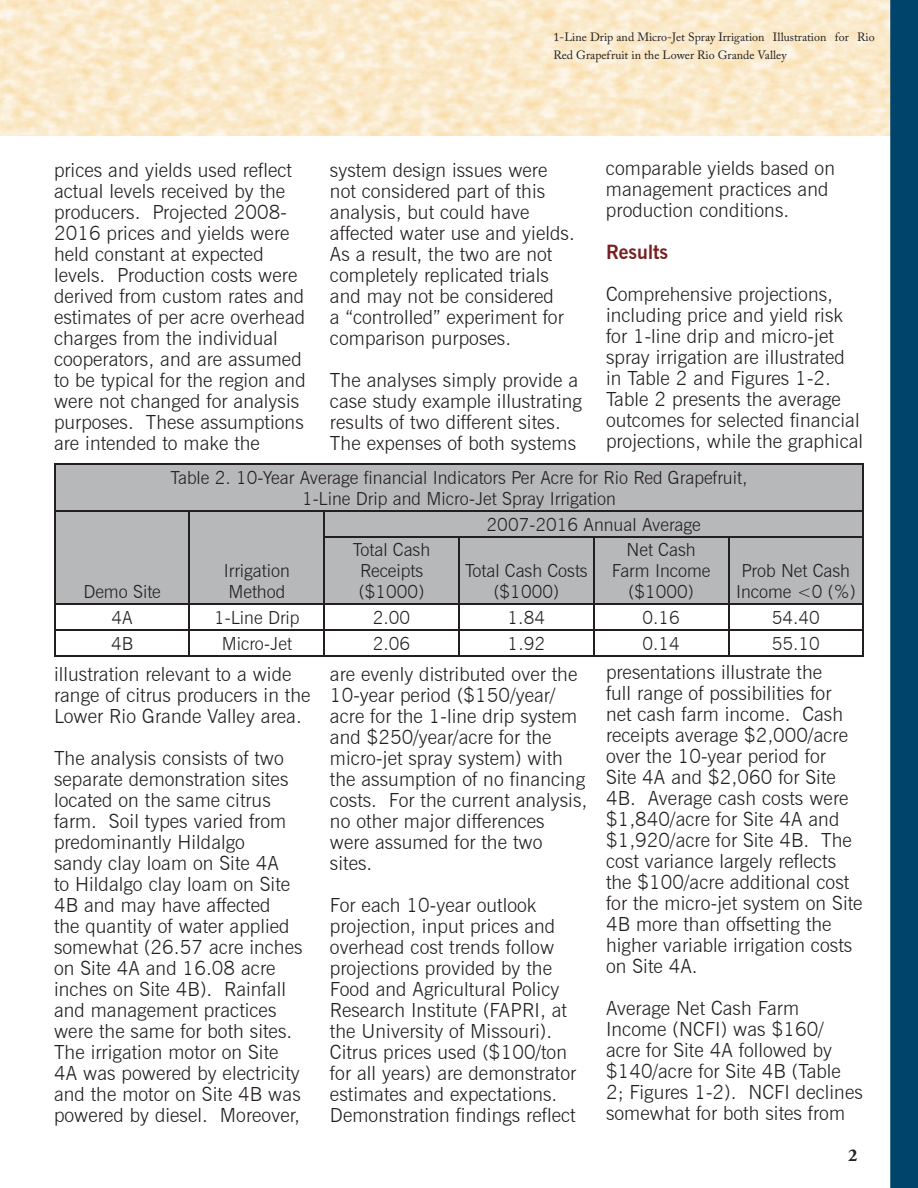
<style>
.page{position:relative;width:918px;height:1188px;background:#fff}
.page>*{position:absolute;margin:0;border:0;box-sizing:border-box;transform-origin:0 0}
.t1{font:300 19.5px/21px "News Gothic BT";letter-spacing:.005em;color:#231f20}
.t2{font:700 19.5px "News Gothic BT";letter-spacing:.005em;color:#762123}
.t3{font:300 18px/21px "News Gothic BT";color:#231f20;text-align:center}
.t4{font:700 18px "Adobe Garamond Pro";color:#231f20}
.t5{font:12px/18px "Adobe Caslon Pro";color:#231f20}
</style>
<div class="page">
<img style="left:0;top:1px;width:635px;height:135px">
<img style="left:635px;top:1px;width:255px;height:135px">
<svg style="left:890px;top:0;width:28px;height:1188px;background:#084a6f"></svg>
<div style="left:55px;top:465px;width:807px;height:139px;background:#b6b8ba"></div>
<hr style="left:54px;top:464px;width:135px;height:1px;background:#231f20">
<hr style="left:54px;top:465px;width:1px;height:45px;background:#231f20">
<hr style="left:189px;top:464px;width:675px;height:1px;background:#231f20">
<hr style="left:862px;top:465px;width:2px;height:45px;background:#231f20">
<hr style="left:54px;top:510px;width:135px;height:2px;background:#231f20">
<svg style="left:54px;top:512px;width:1px;height:25px"></svg>
<hr style="left:189px;top:510px;width:135px;height:2px;background:#231f20">
<svg style="left:189px;top:512px;width:1px;height:25px"></svg>
<hr style="left:324px;top:510px;width:135px;height:2px;background:#231f20">
<svg style="left:324px;top:512px;width:1px;height:24px"></svg>
<hr style="left:459px;top:510px;width:405px;height:2px;background:#231f20">
<hr style="left:862px;top:512px;width:2px;height:24px;background:#231f20">
<hr style="left:54px;top:537px;width:1px;height:67px;background:#231f20">
<hr style="left:189px;top:537px;width:1px;height:67px;background:#231f20">
<hr style="left:324px;top:536px;width:135px;height:1px;background:#231f20">
<hr style="left:324px;top:537px;width:1px;height:67px;background:#231f20">
<hr style="left:459px;top:536px;width:135px;height:1px;background:#231f20">
<hr style="left:458px;top:537px;width:2px;height:67px;background:#231f20">
<hr style="left:594px;top:536px;width:135px;height:1px;background:#231f20">
<hr style="left:593px;top:537px;width:1px;height:67px;background:#231f20">
<hr style="left:729px;top:536px;width:135px;height:1px;background:#231f20">
<hr style="left:728px;top:537px;width:1px;height:67px;background:#231f20">
<hr style="left:862px;top:537px;width:2px;height:67px;background:#231f20">
<hr style="left:54px;top:604px;width:135px;height:1px;background:#231f20">
<hr style="left:189px;top:604px;width:135px;height:1px;background:#231f20">
<hr style="left:324px;top:604px;width:135px;height:1px;background:#231f20">
<hr style="left:459px;top:604px;width:135px;height:1px;background:#231f20">
<hr style="left:458px;top:605px;width:2px;height:24px;background:#231f20">
<hr style="left:594px;top:604px;width:135px;height:1px;background:#231f20">
<hr style="left:729px;top:604px;width:135px;height:1px;background:#231f20">
<hr style="left:862px;top:605px;width:2px;height:24px;background:#231f20">
<hr style="left:54px;top:629px;width:135px;height:2px;background:#231f20">
<svg style="left:54px;top:605px;width:1px;height:50px"></svg>
<hr style="left:189px;top:629px;width:135px;height:2px;background:#231f20">
<svg style="left:189px;top:605px;width:1px;height:50px"></svg>
<hr style="left:324px;top:629px;width:135px;height:2px;background:#231f20">
<svg style="left:324px;top:605px;width:1px;height:50px"></svg>
<hr style="left:459px;top:629px;width:135px;height:2px;background:#231f20">
<hr style="left:458px;top:631px;width:2px;height:24px;background:#231f20">
<hr style="left:594px;top:629px;width:135px;height:2px;background:#231f20">
<svg style="left:593px;top:605px;width:1px;height:50px"></svg>
<hr style="left:729px;top:629px;width:135px;height:2px;background:#231f20">
<svg style="left:728px;top:605px;width:1px;height:50px"></svg>
<hr style="left:862px;top:631px;width:2px;height:24px;background:#231f20">
<hr style="left:54px;top:655px;width:810px;height:1px;background:#231f20">
<p class="t5" style="left:554px;top:29px;width:323px">1-Line Drip and Micro-Jet Spray Irrigation Illustration for Rio<br>Red Grapefruit in the Lower Rio Grande Valley</p>
<p class="t1" style="left:54px;top:159px;width:253px">prices and yields used reflect actual levels received by the producers. Projected 2008-<br>2016 prices and yields were held constant at expected levels. Production costs were derived from custom rates and estimates of per acre overhead charges from the individual cooperators, and are assumed to be typical for the region and were not changed for analysis purposes. These assumptions are intended to make the</p>
<p class="t1" style="left:330px;top:159px;width:246px">system design issues were not considered part of this analysis, but could have affected water use and yields.<br>As a result, the two are not completely replicated trials and may not be considered<br>a “controlled” experiment for comparison purposes.</p>
<p class="t1" style="left:330px;top:369px;width:253px">The analyses simply provide a case study example illustrating results of two different sites.<br>The expenses of both systems</p>
<p class="t1" style="left:606px;top:158px;width:231px">comparable yields based on management practices and production conditions.</p>
<p class="t2" style="left:606px;top:241px;width:64px">Results</p>
<p class="t1" style="left:606px;top:284px;width:259px">Comprehensive projections, including price and yield risk for 1-line drip and micro-jet spray irrigation are illustrated in Table 2 and Figures 1-2.<br>Table 2 presents the average outcomes for selected financial projections, while the graphical</p>
<p class="t3" style="left:171px;top:467px;width:578px">Table 2. 10-Year Average financial Indicators Per Acre for Rio Red Grapefruit,<br>1-Line Drip and Micro-Jet Spray Irrigation</p>
<p class="t3" style="left:83px;top:581px;width:79px">Demo Site</p>
<p class="t3" style="left:224px;top:560px;width:68px;text-align:left">Irrigation<br>Method</p>
<p class="t3" style="left:353px;top:539px;width:79px">Total Cash<br>Receipts ($1000)</p>
<p class="t3" style="left:487px;top:514px;width:216px">2007-2016 Annual Average</p>
<p class="t3" style="left:465px;top:560px;width:124px">Total Cash Costs ($1000)</p>
<p class="t3" style="left:612px;top:539px;width:100px">Net Cash<br>Farm Income ($1000)</p>
<p class="t3" style="left:736px;top:560px;width:121px">Prob Net Cash<br>Income &lt;0 (%)</p>
<p class="t3" style="left:112px;top:607px;width:23px">4A</p>
<p class="t3" style="left:214px;top:607px;width:87px">1-Line Drip</p>
<p class="t3" style="left:373px;top:607px;width:39px">2.00</p>
<p class="t3" style="left:508px;top:607px;width:39px">1.84</p>
<p class="t3" style="left:642px;top:607px;width:39px">0.16</p>
<p class="t3" style="left:772px;top:607px;width:50px">54.40</p>
<p class="t3" style="left:111px;top:633px;width:24px">4B</p>
<p class="t3" style="left:222px;top:633px;width:72px">Micro-Jet</p>
<p class="t3" style="left:373px;top:633px;width:39px">2.06</p>
<p class="t3" style="left:508px;top:633px;width:39px">1.92</p>
<p class="t3" style="left:642px;top:633px;width:39px">0.14</p>
<p class="t3" style="left:772px;top:633px;width:50px">55.10</p>
<p class="t1" style="left:54px;top:663px;width:258px">illustration relevant to a wide range of citrus producers in the<br>Lower Rio Grande Valley area.</p>
<p class="t1" style="left:54px;top:747px;width:250px">The analysis consists of two separate demonstration sites located on the same citrus farm. Soil types varied from predominantly Hildalgo<br>sandy clay loam on Site 4A<br>to Hildalgo clay loam on Site<br>4B and may have affected<br>the quantity of water applied somewhat (26.57 acre inches on Site 4A and 16.08 acre inches on Site 4B). Rainfall and management practices were the same for both sites.<br>The irrigation motor on Site<br>4A was powered by electricity and the motor on Site 4B was powered by diesel. Moreover,</p>
<p class="t1" style="left:330px;top:663px;width:259px">are evenly distributed over the<br>10-year period ($150/year/ acre for the 1-line drip system and $250/year/acre for the micro-jet spray system) with the assumption of no financing costs. For the current analysis, no other major differences were assumed for the two sites.</p>
<p class="t1" style="left:330px;top:894px;width:248px">For each 10-year outlook projection, input prices and overhead cost trends follow projections provided by the<br>Food and Agricultural Policy<br>Research Institute (FAPRI, at the University of Missouri).<br>Citrus prices used ($100/ton for all years) are demonstrator estimates and expectations.<br>Demonstration findings reflect</p>
<p class="t1" style="left:606px;top:662px;width:258px">presentations illustrate the<br>full range of possibilities for<br>net cash farm income. Cash receipts average $2,000/acre over the 10-year period for<br>Site 4A and $2,060 for Site<br>4B. Average cash costs were $1,840/acre for Site 4A and $1,920/acre for Site 4B. The cost variance largely reflects the $100/acre additional cost for the micro-jet system on Site<br>4B more than offsetting the higher variable irrigation costs on Site 4A.</p>
<p class="t1" style="left:606px;top:998px;width:258px">Average Net Cash Farm<br>Income (NCFI) was $160/ acre for Site 4A followed by $140/acre for Site 4B (Table<br>2; Figures 1-2). NCFI declines somewhat for both sites from</p>
<p class="t4" style="left:848px;top:1148px;width:11px">2</p>
</div>
